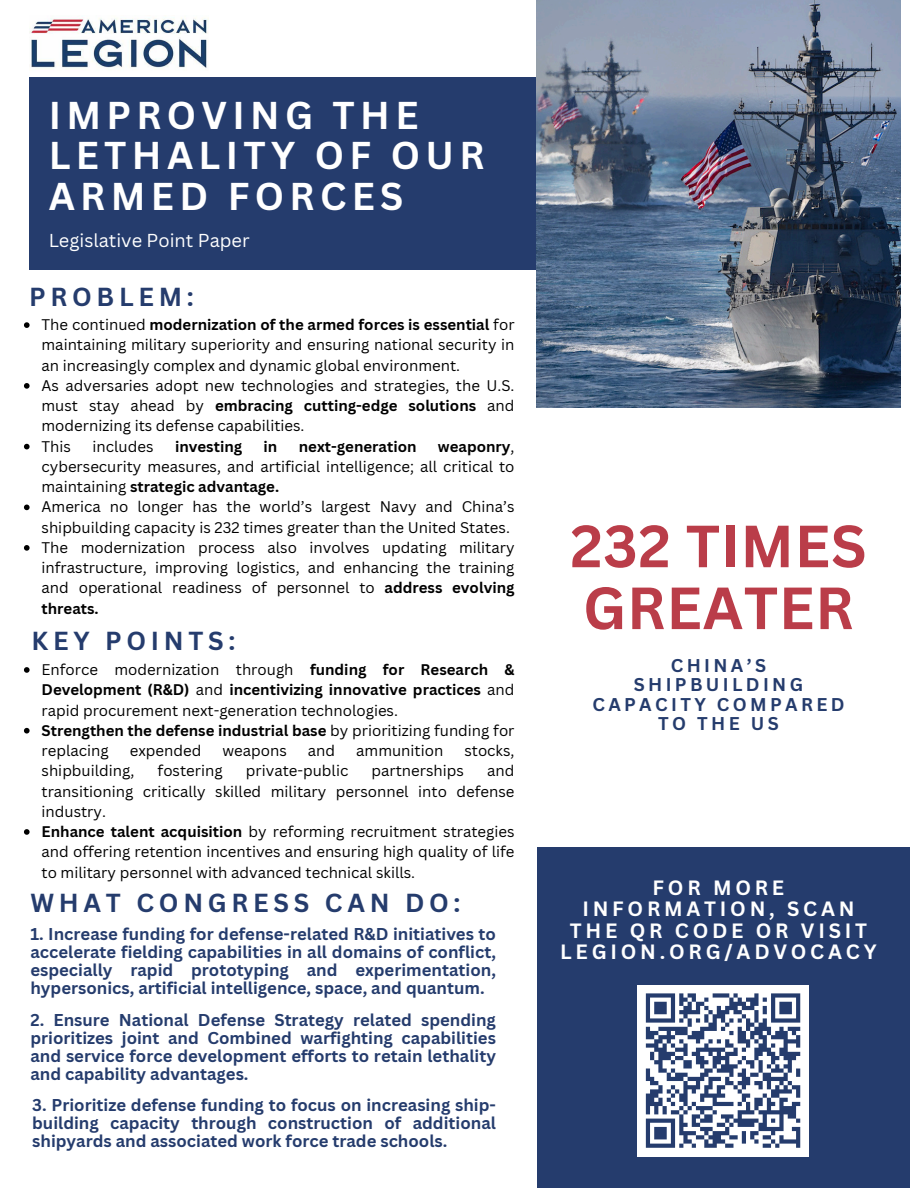
<style>
.page{position:relative;width:918px;height:1188px;background:#fff}
.page>*{position:absolute;margin:0;border:0;box-sizing:border-box;transform-origin:0 0}
.t1{font:700 58.2px/61.8px "Canva Sans";letter-spacing:.01em;color:#ba3d49}
.t2{font:700 37.8px/40.5px "Canva Sans";letter-spacing:.14em;color:#fff}
.t3{font:700 25.35px "Canva Sans";letter-spacing:.185em;color:#253c6d}
.t4{font:700 20.1px/21.3px "Canva Sans";letter-spacing:.185em;color:#fff;text-align:center}
.t5{font:18.15px "Canva Sans";color:#fff}
.t6{font:700 18px/19.2px "Canva Sans";letter-spacing:.185em;color:#253c6d;text-align:center}
.t7{font:700 16.65px/18px "Canva Sans";color:#253c6d;text-align:justify}
.t8{font:15px/20.2px "Canva Sans";color:#000;text-align:justify}
.t9{font:700 15px/20.2px "Canva Sans";color:#000}
.s1{font-weight:700}
.s2{font-weight:400}
</style>
<div class="page">
<div style="left:29px;top:77px;width:544px;height:193px;background:#253c6d"></div>
<img style="left:537px;top:0;width:363px;height:407px">
<div style="left:537px;top:847px;width:372px;height:341px;background:#253c6d"></div>
<img style="left:29px;top:17px;width:179px;height:52px">
<svg style="left:24px;top:322px;width:6px;height:6px"></svg>
<svg style="left:24px;top:383px;width:6px;height:6px"></svg>
<svg style="left:24px;top:444px;width:6px;height:5px"></svg>
<svg style="left:24px;top:505px;width:6px;height:5px"></svg>
<svg style="left:24px;top:545px;width:6px;height:6px"></svg>
<svg style="left:24px;top:667px;width:6px;height:6px"></svg>
<svg style="left:24px;top:728px;width:6px;height:6px"></svg>
<svg style="left:24px;top:829px;width:6px;height:6px"></svg>
<div style="left:638px;top:985px;width:171px;height:171px;background:#fff"></div>
<svg style="left:645px;top:993px;width:156px;height:155px"></svg>
<p class="t2" style="left:49px;top:94px;width:437px">IMPROVING THE<br>LETHALITY OF OUR<br>ARMED FORCES</p>
<p class="t5" style="left:49px;top:227px;width:202px">Legislative Point Paper</p>
<h2 class="t3" style="left:29px;top:279px;width:166px">PROBLEM:</h2>
<h5 class="t8" style="left:42px;top:314px;width:475px">The continued <span class="s1">modernization of the armed forces is essential</span> for maintaining military superiority and ensuring national security in an increasingly complex and dynamic global environment.</h5>
<h3 class="t8" style="left:42px;top:375px;width:475px">As adversaries adopt new technologies and strategies, the U.S. must stay ahead by <span class="s1">embracing cutting-edge solutions</span> and modernizing its defense capabilities.</h3>
<p class="t8" style="left:42px;top:436px;width:31px">This</p>
<p class="t8" style="left:93px;top:436px;width:62px">includes</p>
<p class="t9" style="left:175px;top:436px;width:69px">investing</p>
<p class="t9" style="left:264px;top:436px;width:15px">in</p>
<p class="t9" style="left:299px;top:436px;width:119px">next-generation</p>
<p class="t8" style="left:42px;top:436px;width:475px;text-indent:396px"><span class="s1">weaponry</span>, cybersecurity measures, and artificial intelligence; all critical to maintaining <span class="s1">strategic advantage.</span></p>
<p class="t8" style="left:42px;top:496px;width:475px">America no longer has the world’s largest Navy and China’s shipbuilding capacity is 232 times greater than the United States.</p>
<p class="t8" style="left:42px;top:537px;width:475px">The modernization process also involves updating military infrastructure, improving logistics, and enhancing the training and operational readiness of personnel to <span class="s1">address evolving threats.</span></p>
<p class="t3" style="left:32px;top:623px;width:205px">KEY POINTS:</p>
<p class="t8" style="left:42px;top:659px;width:475px">Enforce modernization through <span class="s1">funding for Research &amp; Development (R&amp;D)</span> and <span class="s1">incentivizing innovative practices</span> and rapid procurement next-generation technologies.</p>
<h1 class="t9" style="left:42px;top:720px;width:475px">Strengthen the defense industrial base <span class="s2">by prioritizing funding for replacing</span></h1>
<h1 class="t8" style="left:130px;top:740px;width:73px">expended</h1>
<h1 class="t8" style="left:222px;top:740px;width:66px">weapons</h1>
<h1 class="t8" style="left:308px;top:740px;width:29px">and</h1>
<h1 class="t8" style="left:356px;top:740px;width:89px">ammunition</h1>
<h1 class="t8" style="left:464px;top:740px;width:52px">stocks,</h1>
<h1 class="t8" style="left:42px;top:760px;width:94px">shipbuilding,</h1>
<h1 class="t8" style="left:158px;top:760px;width:67px">fostering</h1>
<h1 class="t8" style="left:246px;top:760px;width:104px">private-public</h1>
<h1 class="t8" style="left:372px;top:760px;width:94px">partnerships</h1>
<h1 class="t8" style="left:42px;top:760px;width:475px;text-indent:446px">and transitioning critically skilled military personnel into defense industry.</h1>
<h3 class="t8" style="left:42px;top:821px;width:474px"><span class="s1">Enhance talent acquisition</span> by reforming recruitment strategies and offering retention incentives and ensuring high quality of life to military personnel with advanced technical skills.</h3>
<p class="t3" style="left:30px;top:884px;width:432px">WHAT CONGRESS CAN DO:</p>
<p class="t7" style="left:30px;top:925px;width:467px">1. Increase funding for defense-related R&amp;D initiatives to accelerate fielding capabilities in all domains of conflict, especially rapid prototyping and experimentation, hypersonics, artificial intelligence, space, and quantum.</p>
<p class="t7" style="left:30px;top:1011px;width:467px">2. Ensure National Defense Strategy related spending prioritizes joint and Combined warfighting capabilities and service force development efforts to retain lethality and capability advantages.</p>
<p class="t7" style="left:32px;top:1096px;width:465px">3. Prioritize defense funding to focus on increasing ship&shy;building capacity through construction of additional shipyards and associated work force trade schools.</p>
<h3 class="t1" style="left:570px;top:514px;width:298px">232 TIMES<br>GREATER</h3>
<p class="t6" style="left:592px;top:656px;width:254px">CHINA’S<br>SHIPBUILDING<br>CAPACITY COMPARED<br>TO THE US</p>
<p class="t4" style="left:560px;top:877px;width:318px">FOR MORE<br>INFORMATION, SCAN<br>THE QR CODE OR VISIT<br>LEGION.ORG/ADVOCACY</p>
</div>
